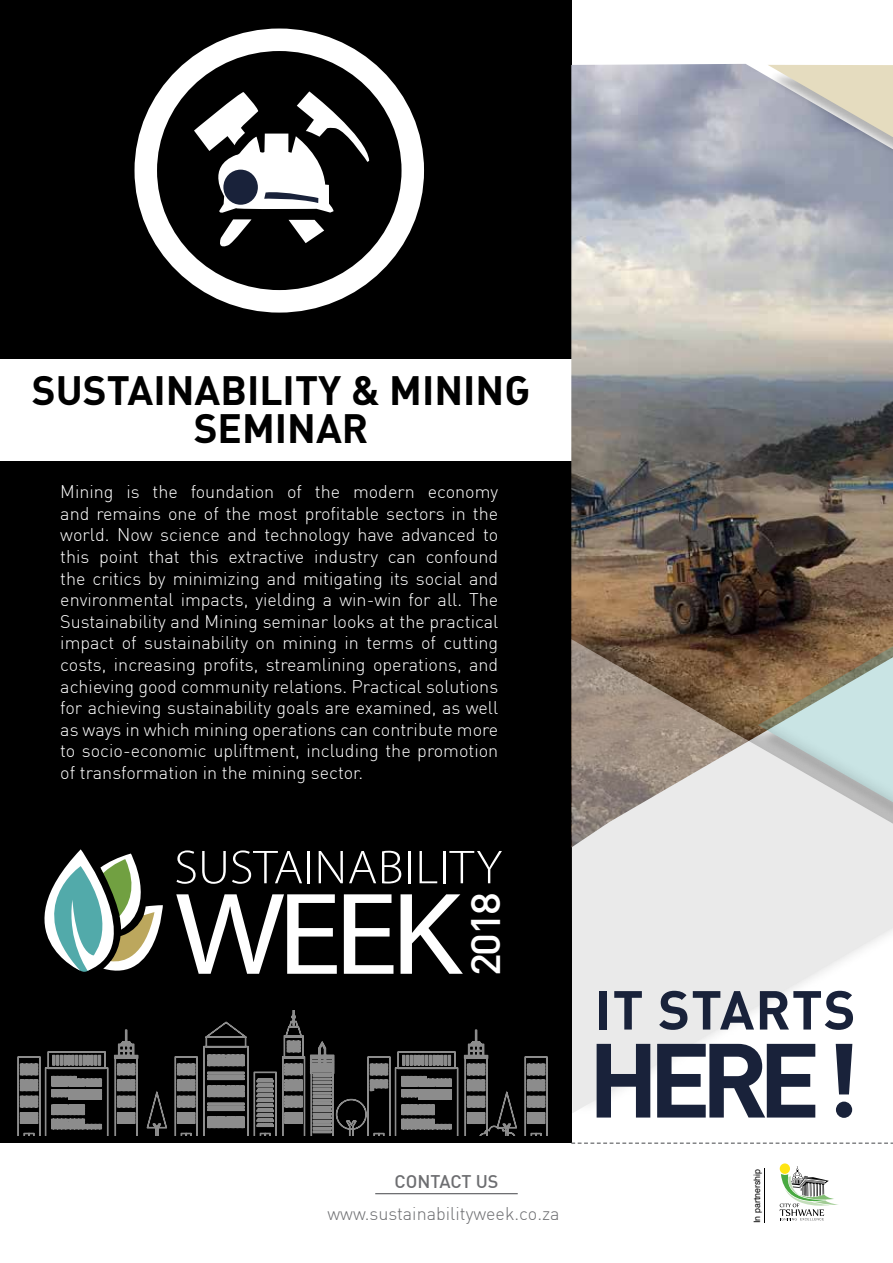
<style>
.page{position:relative;width:893px;height:1263px;background:#fff}
.page>*{position:absolute;margin:0;border:0;box-sizing:border-box;transform-origin:0 0}
.t1{font:117.75px "Myriad Pro";color:#fff;scale:1.11 1}
.t2{font:103.5px "DIN Bold Alternate";color:#19223a}
.t3{font:54px "DIN Bold Alternate";letter-spacing:.02em;color:#19223a}
.t4{font:300 47.85px "Myriad Pro";letter-spacing:.01em;color:#fff;scale:1.06 1}
.t5{font:40.5px/37.5px "DIN Bold Alternate";color:#000;text-align:center}
.t6{font:500 40.35px "DIN";color:#fff;scale:1.06 1}
.t7{font:300 18px/21.6px "DIN";color:#fff;text-align:justify}
.t8{font:300 18px "DIN";color:#6d6e71}
.t9{font:500 18px "DIN";color:#6d6e71}
.t10{font:8.85px "Helvetica";color:#000}
</style>
<div class="page">
<div style="left:0;top:0;width:571px;height:1263px;background:#000"></div>
<div style="left:0;top:359px;width:893px;height:102px;background:#fff"></div>
<svg style="left:220px;top:219px;width:31px;height:28px"></svg>
<svg style="left:289px;top:220px;width:35px;height:23px"></svg>
<svg style="left:194px;top:91px;width:175px;height:122px"></svg>
<div style="left:135px;top:29px;width:289px;height:284px;border:22px solid #fff;border-radius:50%"></div>
<img style="left:571px;top:64px;width:322px;height:547px">
<div style="left:562px;top:611px;width:331px;height:507px;background:#000;opacity:.6"></div>
<svg style="left:571px;top:639px;width:322px;height:474px;fill:#eaeaea"></svg>
<div style="left:767px;top:70px;width:126px;height:326px;background:#000;opacity:.75"></div>
<svg style="left:768px;top:65px;width:125px;height:310px;background:#b9b9b9"></svg>
<div style="left:0;top:1144px;width:893px;height:119px;background:#fff"></div>
<svg style="left:44px;top:849px;width:119px;height:123px"></svg>
<svg style="left:571px;top:1142px;width:322px;height:2px"></svg>
<hr style="left:375px;top:1193px;width:143px;height:1px;background:#6d6e71">
<svg style="left:18px;top:1010px;width:530px;height:125px"></svg>
<svg style="left:780px;top:1163px;width:10px;height:11px"></svg>
<svg style="left:780px;top:1166px;width:58px;height:54px"></svg>
<img style="left:764px;top:1169px;width:1px;height:53px">
<h3 class="t5" style="left:32px;top:370px;width:500px">SUSTAINABILITY &amp; MINING<br>SEMINAR</h3>
<p class="t7" style="left:60px;top:481px;width:439px">Mining is the foundation of the modern economy and remains one of the most profitable sectors in the world. Now science and technology have advanced to this point that this extractive industry can confound the critics by minimizing and mitigating its social and environmental impacts, yielding a win-win for all. The Sustainability and Mining seminar looks at the practical impact of sustainability on mining in terms of cutting costs, increasing profits, streamlining operations, and achieving good community relations. Practical solutions for achieving sustainability goals are examined, as well as ways in which mining operations can contribute more to socio-economic upliftment, including the promotion of transformation in the mining sector.</p>
<h3 class="t4" style="left:174px;top:838px;width:310px">SUSTAINABILITY</h3>
<h1 class="t1" style="left:174px;top:862px;width:260px">WEEK</h1>
<h3 class="t6" style="left:460px;top:976px;width:81px;rotate:-90deg">2018</h3>
<p class="t9" style="left:394px;top:1169px;width:106px">CONTACT US</p>
<p class="t8" style="left:327px;top:1202px;width:234px">www.sustainabilityweek.co.za</p>
<h3 class="t3" style="left:595px;top:975px;width:262px">IT STARTS</h3>
<h2 class="t2" style="left:588px;top:1012px;width:273px">HERE !</h2>
<p class="t10" style="left:750px;top:1223px;width:55px;rotate:-90deg">In partnership</p>
</div>
